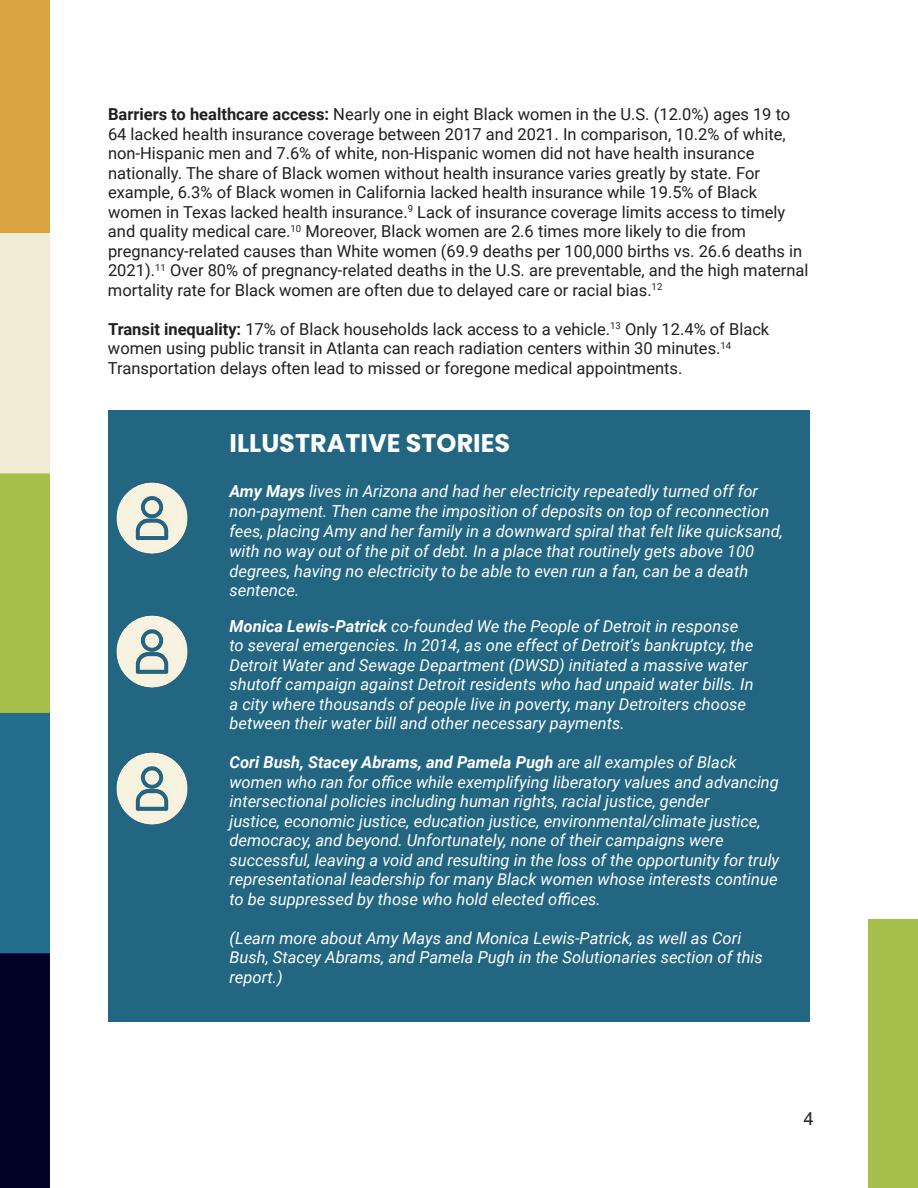
<style>
.page{position:relative;width:918px;height:1188px;background:#fff}
.page>*{position:absolute;margin:0;border:0;box-sizing:border-box;transform-origin:0 0}
.Heading_2{font:700 25.5px "Poppins";color:#fff}
.t1{font:18px "Arial";color:#231f20}
.Default{font:italic 16.5px/19.5px "Roboto";color:#fff}
.t2{font:16.5px/19.5px "Roboto";color:#231f20}
.s1{font-weight:700}
</style>
<div class="page">
<img style="left:1px;top:0;width:49px;height:1188px">
<div style="left:868px;top:919px;width:50px;height:269px;background:#a6bf4b"></div>
<hr style="left:0;top:0;width:1px;height:1188px;background:#d3e0e6">
<div style="left:108px;top:410px;width:702px;height:612px;background:#226682"></div>
<img style="left:116px;top:482px;width:72px;height:72px">
<img style="left:116px;top:615px;width:72px;height:73px">
<img style="left:116px;top:752px;width:72px;height:73px">
<p class="t2" style="left:108px;top:104px;width:702px"><span class="s1">Barriers to healthcare access:</span> Nearly one in eight Black women in the U.S. (12.0%) ages 19 to 64 lacked health insurance coverage between 2017 and 2021. In comparison, 10.2% of white, non-Hispanic men and 7.6% of white, non-Hispanic women did not have health insurance nationally. The share of Black women without health insurance varies greatly by state. For example, 6.3% of Black women in California lacked health insurance while 19.5% of Black women in Texas lacked health insurance.<sup>9</sup> Lack of insurance coverage limits access to timely and quality medical care.<sup>10</sup> Moreover, Black women are 2.6 times more likely to die from pregnancy-related causes than White women (69.9 deaths per 100,000 births vs. 26.6 deaths in 2021).<sup>11</sup> Over 80% of pregnancy-related deaths in the U.S. are preventable, and the high maternal mortality rate for Black women are often due to delayed care or racial bias.<sup>12</sup></p>
<p class="t2" style="left:108px;top:319px;width:663px"><span class="s1">Transit inequality:</span> 17% of Black households lack access to a vehicle.<sup>13</sup> Only 12.4% of Black women using public transit in Atlanta can reach radiation centers within 30 minutes.<sup>14<br></sup>Transportation delays often lead to missed or foregone medical appointments.</p>
<p class="Heading_2" style="left:230px;top:428px;width:282px">ILLUSTRATIVE STORIES</p>
<p class="Default" style="left:230px;top:481px;width:555px"><span class="s1">Amy Mays</span> lives in Arizona and had her electricity repeatedly turned off for non-payment. Then came the imposition of deposits on top of reconnection fees, placing Amy and her family in a downward spiral that felt like quicksand, with no way out of the pit of debt. In a place that routinely gets above 100 degrees, having no electricity to be able to even run a fan, can be a death sentence.</p>
<p class="Default" style="left:230px;top:616px;width:526px"><span class="s1">Monica Lewis-Patrick</span> co-founded We the People of Detroit in response to several emergencies. In 2014, as one effect of Detroit’s bankruptcy, the Detroit Water and Sewage Department (DWSD) initiated a massive water shutoff campaign against Detroit residents who had unpaid water bills. In a city where thousands of people live in poverty, many Detroiters choose between their water bill and other necessary payments.</p>
<p class="Default" style="left:230px;top:752px;width:551px"><span class="s1">Cori Bush, Stacey Abrams, and Pamela Pugh</span> are all examples of Black women who ran for office while exemplifying liberatory values and advancing intersectional policies including human rights, racial justice, gender<br>justice, economic justice, education justice, environmental/climate justice, democracy, and beyond. Unfortunately, none of their campaigns were successful, leaving a void and resulting in the loss of the opportunity for truly representational leadership for many Black women whose interests continue to be suppressed by those who hold elected offices.</p>
<p class="Default" style="left:230px;top:928px;width:535px">(Learn more about Amy Mays and Monica Lewis-Patrick, as well as Cori<br>Bush, Stacey Abrams, and Pamela Pugh in the Solutionaries section of this report.)</p>
<p class="t1" style="left:804px;top:1106px;width:12px">4</p>
</div>
